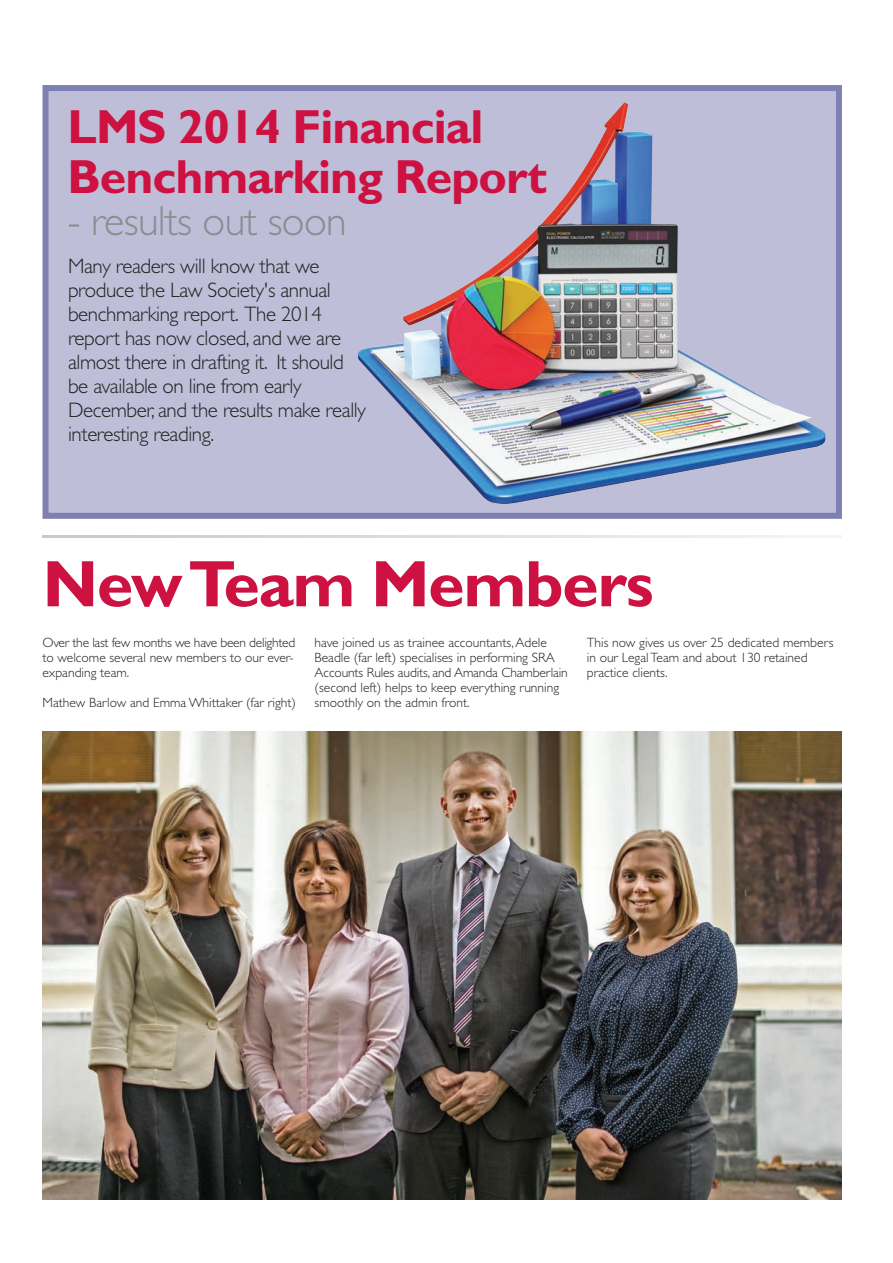
<style>
.page{position:relative;width:893px;height:1263px;background:#fff}
.page>*{position:absolute;margin:0;border:0;box-sizing:border-box;transform-origin:0 0}
.t1{font:700 66px "Gill Sans";letter-spacing:-.02em;color:#cd1141}
.t2{font:700 48px/49.5px "Gill Sans";letter-spacing:-.02em;color:#cd1141}
.t3{font:300 42px "Gill Sans";letter-spacing:-.015em;color:#8a8c8f}
.t4{font:300 21px/24px "Gill Sans";letter-spacing:-.02em;color:#231f20}
.t5{font:300 13.5px/15px "Gill Sans";color:#231f20}
</style>
<div class="page">
<div style="left:49px;top:91px;width:787px;height:422px;background:#bebed8"></div>
<img style="left:358px;top:102px;width:468px;height:402px">
<div style="left:43px;top:85px;width:799px;height:434px;border:6px solid #7e80b1"></div>
<svg style="left:43px;top:536px;width:790px;height:1px"></svg>
<img style="left:43px;top:731px;width:799px;height:468px">
<h2 class="t2" style="left:67px;top:107px;width:481px">LMS 2014 Financial<br>Benchmarking Report</h2>
<h3 class="t3" style="left:67px;top:205px;width:281px">- results out soon</h3>
<p class="t4" style="left:68px;top:256px;width:299px">Many readers will know that we produce the Law Society's annual benchmarking report. The 2014 report has now closed, and we are almost there in drafting it. It should be available on line from early<br>December, and the results make really interesting reading.</p>
<h1 class="t1" style="left:43px;top:559px;width:613px">New Team Members</h1>
<p class="t5" style="left:43px;top:636px;width:254px">Over the last few months we have been delighted to welcome several new members to our ever&shy;expanding team.</p>
<p class="t5" style="left:43px;top:696px;width:255px">Mathew Barlow and Emma Whittaker (far right)</p>
<p class="t5" style="left:315px;top:636px;width:255px">have joined us as trainee accountants, Adele Beadle (far left) specialises in performing SRA Accounts Rules audits, and Amanda Chamberlain (second left) helps to keep everything running smoothly on the admin front.</p>
<p class="t5" style="left:587px;top:636px;width:248px">This now gives us over 25 dedicated members in our Legal Team and about 130 retained practice clients.</p>
</div>
